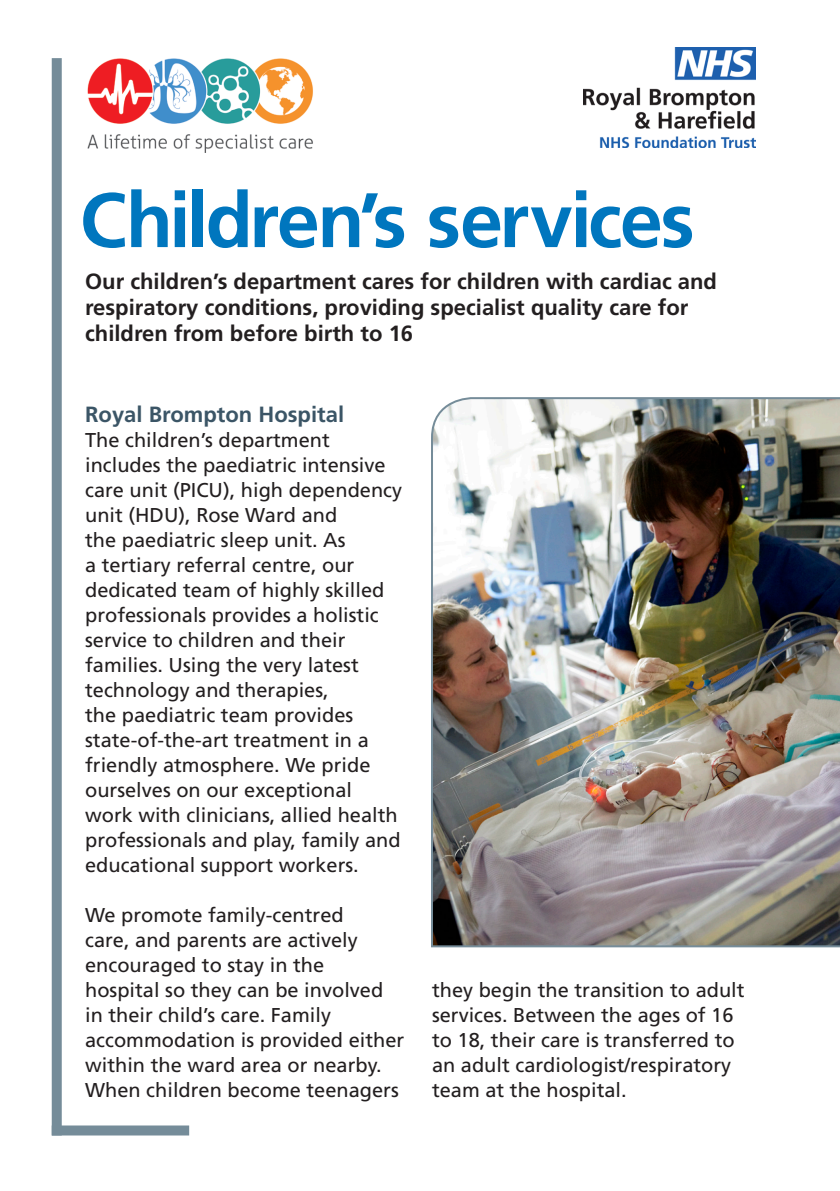
<style>
.page{position:relative;width:840px;height:1191px;background:#fff}
.page>*{position:absolute;margin:0;border:0;box-sizing:border-box;transform-origin:0 0}
.t1{font:700 77px "Frutiger LT Std";letter-spacing:-.03em;color:#0076be}
.t2{font:700 22px/26px "Frutiger LT Std";color:#231f20}
.t3{font:700 22px "Frutiger LT Std";color:#3b5566}
.t4{font:20px/25px "Frutiger LT Std";color:#231f20}
</style>
<div class="page">
<div style="left:52px;top:58px;width:10px;height:1077px;background:#758c99"></div>
<div style="left:52px;top:1125px;width:137px;height:10px;background:#758c99"></div>
<img style="left:431px;top:397px;width:408px;height:551px">
<img style="left:583px;top:47px;width:172px;height:101px">
<img style="left:87px;top:58px;width:226px;height:94px">
<p class="t1" style="left:79px;top:175px;width:616px">Children’s services</p>
<p class="t2" style="left:85px;top:268px;width:633px">Our children’s department cares for children with cardiac and respiratory conditions, providing specialist quality care for children from before birth to 16</p>
<p class="t3" style="left:85px;top:401px;width:260px">Royal Brompton Hospital</p>
<p class="t4" style="left:85px;top:428px;width:318px">The children’s department includes the paediatric intensive care unit (PICU), high dependency unit (HDU), Rose Ward and<br>the paediatric sleep unit. As<br>a tertiary referral centre, our dedicated team of highly skilled professionals provides a holistic service to children and their families. Using the very latest technology and therapies,<br>the paediatric team provides state-of-the-art treatment in a friendly atmosphere. We pride ourselves on our exceptional work with clinicians, allied health professionals and play, family and educational support workers.</p>
<p class="t4" style="left:85px;top:903px;width:320px">We promote family-centred<br>care, and parents are actively encouraged to stay in the<br>hospital so they can be involved in their child’s care. Family accommodation is provided either within the ward area or nearby.</p>
<p class="t4" style="left:85px;top:1078px;width:315px">When children become teenagers</p>
<p class="t4" style="left:432px;top:978px;width:314px">they begin the transition to adult services. Between the ages of 16 to 18, their care is transferred to an adult cardiologist/respiratory team at the hospital.</p>
</div>
